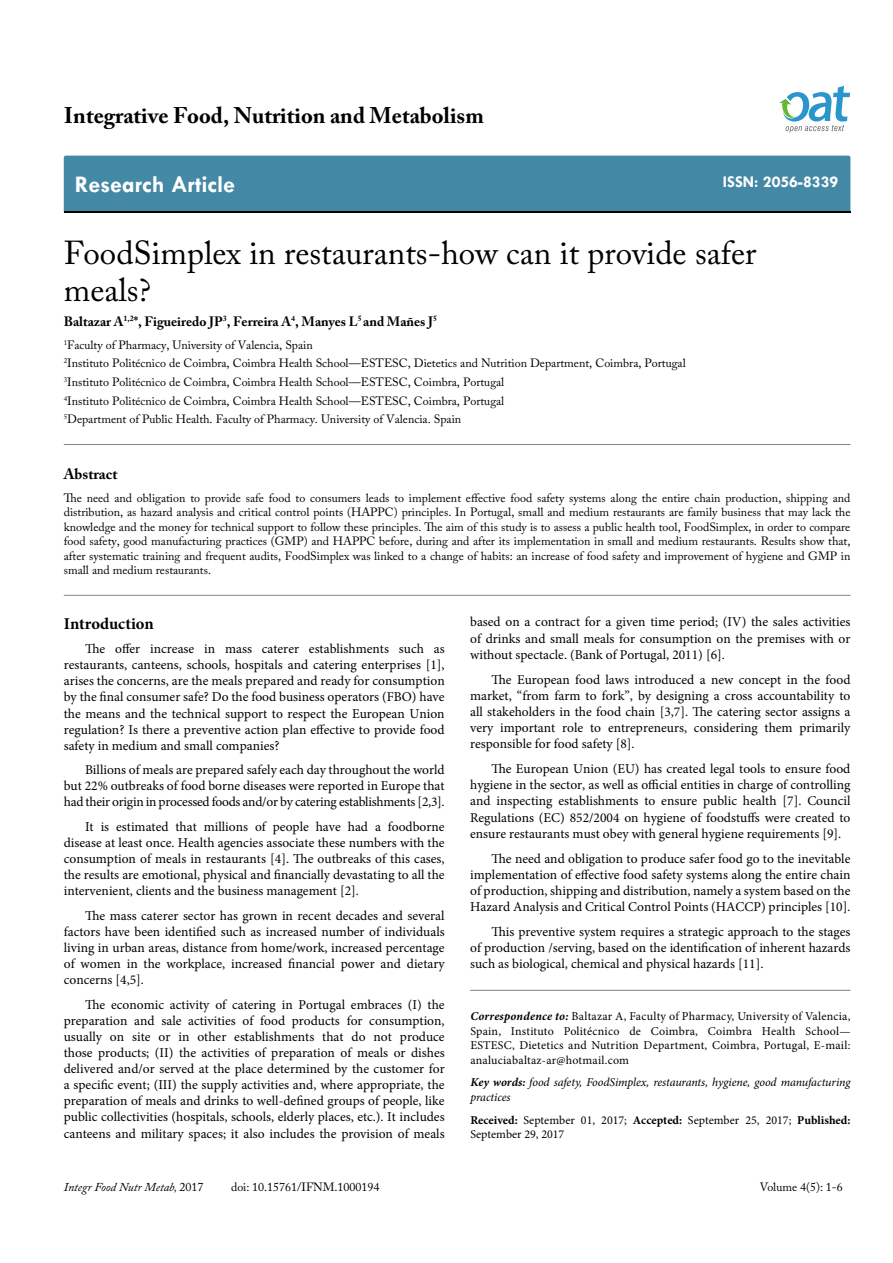
<style>
.page{position:relative;width:893px;height:1263px;background:#fff}
.page>*{position:absolute;margin:0;border:0;box-sizing:border-box;transform-origin:0 0}
.t1{font:33px/37.5px "Adobe Caslon Pro";color:#000}
.t2{font:700 24px "Tw Cen";color:#fff}
.t3{font:700 22.5px "Adobe Caslon Pro";color:#000}
.t4{font:700 16.5px "Tw Cen";color:#fff}
.t5{font:700 16.5px "Minion Pro";letter-spacing:-.005em;color:#000}
.t6{font:700 15px "Adobe Caslon Pro";color:#000}
.t7{font:13.5px/16px "Minion Pro";color:#000;text-align:justify}
.t8{font:700 13.5px "Adobe Caslon Pro";color:#000}
.t9{font:12px/14.4px "Adobe Caslon Pro";color:#000}
.t10{font:12px/14.4px "Minion Pro";letter-spacing:.005em;color:#000;text-align:justify}
.t11{font:italic 12px/14.4px "Minion Pro";letter-spacing:-.01em;color:#000}
.t12{font:italic 12px "Adobe Caslon Pro";color:#000}
.s1{font-weight:700;font-style:italic}
.s2{font-weight:700}
.s3{font-style:normal}
</style>
<div class="page">
<div style="left:64px;top:156px;width:786px;height:56px;background:#4389a5"></div>
<svg style="left:779px;top:86px;width:71px;height:47px"></svg>
<hr style="left:64px;top:444px;width:786px;height:1px;background:#808285">
<hr style="left:64px;top:595px;width:786px;height:1px;background:#808285">
<hr style="left:470px;top:990px;width:380px;height:1px;background:#808285">
<h3 class="t3" style="left:64px;top:102px;width:421px">Integrative Food, Nutrition and Metabolism</h3>
<h2 class="t2" style="left:75px;top:170px;width:162px">Research Article</h2>
<p class="t4" style="left:723px;top:172px;width:117px">ISSN: 2056-8339</p>
<h1 class="t1" style="left:64px;top:233px;width:694px">FoodSimplex in restaurants-how can it provide safer meals?</h1>
<p class="t8" style="left:64px;top:313px;width:375px">Baltazar A<sup>1,2</sup>*, Figueiredo JP<sup>3</sup>, Ferreira A<sup>4</sup>, Manyes L<sup>5</sup> and Mañes J<sup>5</sup></p>
<p class="t9" style="left:64px;top:335px;width:623px;line-height:18.6px"><sup>1</sup>Faculty of Pharmacy, University of Valencia, Spain<br><sup>2</sup>Instituto Politécnico de Coimbra, Coimbra Health School—ESTESC, Dietetics and Nutrition Department, Coimbra, Portugal <sup>3</sup>Instituto Politécnico de Coimbra, Coimbra Health School—ESTESC, Coimbra, Portugal<br><sup>4</sup>Instituto Politécnico de Coimbra, Coimbra Health School—ESTESC, Coimbra, Portugal<br><sup>5</sup>Department of Public Health. Faculty of Pharmacy. University of Valencia. Spain</p>
<p class="t6" style="left:64px;top:465px;width:55px">Abstract</p>
<p class="t9" style="left:64px;top:491px;width:788px;text-align:justify">The need and obligation to provide safe food to consumers leads to implement effective food safety systems along the entire chain production, shipping and distribution, as hazard analysis and critical control points (HAPPC) principles. In Portugal, small and medium restaurants are family business that may lack the knowledge and the money for technical support to follow these principles. The aim of this study is to assess a public health tool, FoodSimplex, in order to compare food safety, good manufacturing practices (GMP) and HAPPC before, during and after its implementation in small and medium restaurants. Results show that, after systematic training and frequent audits, FoodSimplex was linked to a change of habits: an increase of food safety and improvement of hygiene and GMP in small and medium restaurants.</p>
<p class="t5" style="left:64px;top:612px;width:91px">Introduction</p>
<p class="t7" style="left:64px;top:641px;width:382px;text-indent:21px">The offer increase in mass caterer establishments such as restaurants, canteens, schools, hospitals and catering enterprises [1], arises the concerns, are the meals prepared and ready for consumption by the final consumer safe? Do the food business operators (FBO) have the means and the technical support to respect the European Union regulation? Is there a preventive action plan effective to provide food safety in medium and small companies?</p>
<p class="t7" style="left:64px;top:762px;width:382px;text-indent:21px">Billions of meals are prepared safely each day throughout the world but 22% outbreaks of food borne diseases were reported in Europe that had their origin in processed foods and/or by catering establishments [2,3].</p>
<p class="t7" style="left:64px;top:819px;width:382px;text-indent:21px">It is estimated that millions of people have had a foodborne disease at least once. Health agencies associate these numbers with the consumption of meals in restaurants [4]. The outbreaks of this cases, the results are emotional, physical and financially devastating to all the intervenient, clients and the business management [2].</p>
<p class="t7" style="left:64px;top:908px;width:382px;text-indent:21px">The mass caterer sector has grown in recent decades and several factors have been identified such as increased number of individuals living in urban areas, distance from home/work, increased percentage of women in the workplace, increased financial power and dietary concerns [4,5].</p>
<p class="t7" style="left:64px;top:996px;width:382px;text-indent:21px">The economic activity of catering in Portugal embraces (I) the preparation and sale activities of food products for consumption, usually on site or in other establishments that do not produce those products; (II) the activities of preparation of meals or dishes delivered and/or served at the place determined by the customer for a specific event; (III) the supply activities and, where appropriate, the preparation of meals and drinks to well-defined groups of people, like public collectivities (hospitals, schools, elderly places, etc.). It includes canteens and military spaces; it also includes the provision of meals</p>
<p class="t7" style="left:470px;top:614px;width:382px">based on a contract for a given time period; (IV) the sales activities of drinks and small meals for consumption on the premises with or without spectacle. (Bank of Portugal, 2011) [6].</p>
<p class="t7" style="left:470px;top:671px;width:382px;text-indent:21px">The European food laws introduced a new concept in the food market, “from farm to fork”, by designing a cross accountability to all stakeholders in the food chain [3,7]. The catering sector assigns a very important role to entrepreneurs, considering them primarily responsible for food safety [8].</p>
<p class="t7" style="left:470px;top:761px;width:382px;text-indent:21px">The European Union (EU) has created legal tools to ensure food hygiene in the sector, as well as official entities in charge of controlling and inspecting establishments to ensure public health [7]. Council Regulations (EC) 852/2004 on hygiene of foodstuffs were created to ensure restaurants must obey with general hygiene requirements [9].</p>
<p class="t7" style="left:470px;top:850px;width:382px;text-indent:21px">The need and obligation to produce safer food go to the inevitable implementation of effective food safety systems along the entire chain of production, shipping and distribution, namely a system based on the Hazard Analysis and Critical Control Points (HACCP) principles [10].</p>
<p class="t7" style="left:470px;top:923px;width:382px;text-indent:21px">This preventive system requires a strategic approach to the stages of production /serving, based on the identification of inherent hazards such as biological, chemical and physical hazards [11].</p>
<p class="t10" style="left:470px;top:1009px;width:382px"><span class="s1">Correspondence to:</span> Baltazar A, Faculty of Pharmacy, University of Valencia, Spain, Instituto Politécnico de Coimbra, Coimbra Health School— ESTESC, Dietetics and Nutrition Department, Coimbra, Portugal, E-mail: analuciabaltaz-ar@hotmail.com</p>
<p class="t11" style="left:470px;top:1075px;width:382px"><span class="s2">Key words:</span> food safety, FoodSimplex, restaurants, hygiene, good manufacturing practices</p>
<p class="t10" style="left:470px;top:1113px;width:382px"><span class="s2">Received:</span> September 01, 2017; <span class="s2">Accepted:</span> September 25, 2017; <span class="s2">Published:<br></span>September 29, 2017</p>
<p class="t12" style="left:64px;top:1180px;width:141px">Integr Food Nutr Metab, <span class="s3">2017</span></p>
<p class="t9" style="left:231px;top:1180px;width:150px">doi: 10.15761/IFNM.1000194</p>
<p class="t9" style="left:760px;top:1180px;width:84px">Volume 4(5): 1-6</p>
</div>
